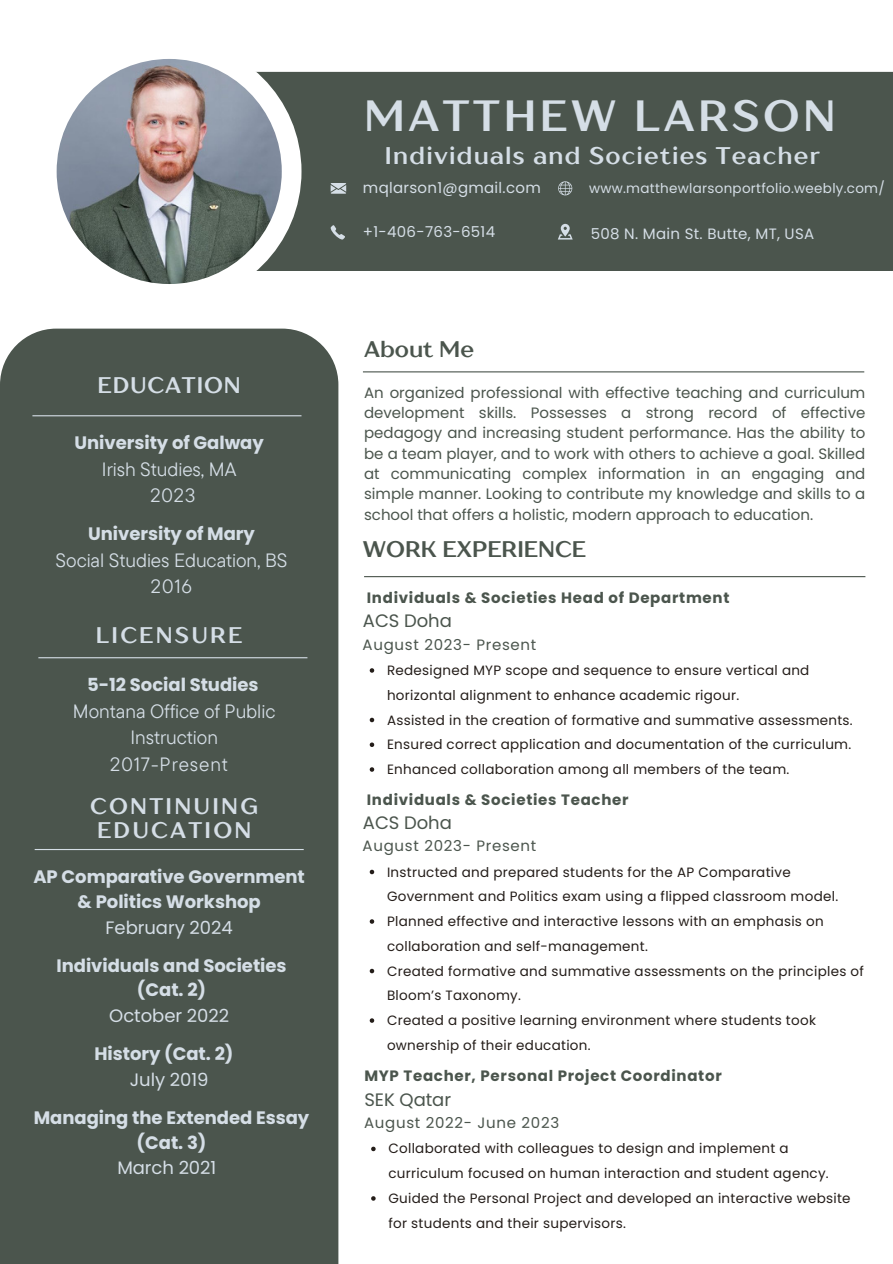
<style>
.page{position:relative;width:893px;height:1264px;background:#fff}
.page>*{position:absolute;margin:0;border:0;box-sizing:border-box;transform-origin:0 0}
.t1{font:700 43.5px "TT Drugs";letter-spacing:.08em;color:#d5dee6}
.t2{font:700 24px "TT Drugs";letter-spacing:.05em;color:#d5dee6}
.t3{font:700 22.5px/24.8px "TT Drugs";letter-spacing:.1em;color:#d5dee6;text-align:center}
.t4{font:700 22.5px "TT Drugs";color:#4b554d}
.t5{font:700 22.5px "TT Drugs";letter-spacing:.035em;color:#d5dee6}
.t6{font:19.2px/25.8px "TT Commons Pro";letter-spacing:-.005em;color:#d5dee6;text-align:center}
.t7{font:19.2px "TT Commons Pro";letter-spacing:.045em;color:#d5dee6}
.t8{font:700 18px/24.8px "Poppins";letter-spacing:-.005em;color:#d5dee6;text-align:center}
.t9{font:18px "Poppins";letter-spacing:-.005em;color:#d5dee6}
.t10{font:18px "Poppins";letter-spacing:-.005em;color:#4b554d}
.t11{font:15px/20.2px "Poppins";letter-spacing:.045em;color:#4b554d;text-align:justify}
.t12{font:700 15px "Poppins";letter-spacing:.045em;color:#4b554d}
.t13{font:15px "Poppins";letter-spacing:.02em;color:#d5dee6}
.t14{font:13.5px/24.8px "Poppins";letter-spacing:.02em;color:#241d19}
.t15{font:13.5px "Poppins";letter-spacing:.02em;color:#d5dee6}
</style>
<div class="page">
<div style="left:0;top:328px;width:338px;height:935px;background:#4b554d"></div>
<div style="left:257px;top:72px;width:635px;height:199px;background:#4b554d"></div>
<div style="left:37px;top:39px;width:264px;height:265px;background:#fff;border-radius:50%"></div>
<img style="left:57px;top:59px;width:225px;height:225px;border-radius:50%">
<svg style="left:330px;top:183px;width:16px;height:11px"></svg>
<svg style="left:330px;top:225px;width:15px;height:14px"></svg>
<svg style="left:557px;top:224px;width:15px;height:15px"></svg>
<svg style="left:558px;top:181px;width:14px;height:14px"></svg>
<hr style="left:32px;top:415px;width:269px;height:1px;background:#d5dee6">
<hr style="left:38px;top:657px;width:269px;height:1px;background:#d5dee6">
<hr style="left:35px;top:849px;width:269px;height:1px;background:#d5dee6">
<hr style="left:364px;top:576px;width:501px;height:1px;background:#4b554d">
<hr style="left:363px;top:371px;width:501px;height:1px;background:#4b554d">
<svg style="left:369px;top:668px;width:5px;height:4px"></svg>
<svg style="left:369px;top:717px;width:5px;height:5px"></svg>
<svg style="left:369px;top:742px;width:5px;height:5px"></svg>
<svg style="left:369px;top:767px;width:5px;height:4px"></svg>
<svg style="left:369px;top:869px;width:5px;height:5px"></svg>
<svg style="left:369px;top:919px;width:5px;height:4px"></svg>
<svg style="left:369px;top:968px;width:5px;height:5px"></svg>
<svg style="left:369px;top:1018px;width:5px;height:4px"></svg>
<svg style="left:371px;top:1146px;width:4px;height:5px"></svg>
<svg style="left:371px;top:1196px;width:4px;height:4px"></svg>
<h4 class="t5" style="left:98px;top:371px;width:145px">EDUCATION</h4>
<p class="t8" style="left:74px;top:431px;width:191px">University of Galway</p>
<h2 class="t6" style="left:102px;top:455px;width:136px">Irish Studies, MA</h2>
<h5 class="t6" style="left:150px;top:482px;width:46px">2023</h5>
<p class="t8" style="left:88px;top:521px;width:168px">University of Mary</p>
<h4 class="t6" style="left:56px;top:546px;width:233px">Social Studies Education, BS</h4>
<h5 class="t6" style="left:151px;top:573px;width:43px">2016</h5>
<p class="t3" style="left:96px;top:622px;width:148px">LICENSURE</p>
<h5 class="t8" style="left:87px;top:672px;width:173px">5-12 Social Studies</h5>
<h4 class="t6" style="left:73px;top:698px;width:204px">Montana Office of Public<br>Instruction</h4>
<h5 class="t7" style="left:110px;top:751px;width:119px">2017-Present</h5>
<p class="t3" style="left:90px;top:793px;width:169px">CONTINUING<br>EDUCATION</p>
<h4 class="t8" style="left:33px;top:864px;width:273px">AP Comparative Government &amp; Politics Workshop</h4>
<h5 class="t9" style="left:106px;top:914px;width:129px">February 2024</h5>
<h3 class="t8" style="left:56px;top:952px;width:231px">Individuals and Societies (Cat. 2)</h3>
<p class="t9" style="left:109px;top:1003px;width:121px">October 2022</p>
<h2 class="t8" style="left:94px;top:1041px;width:140px">History (Cat. 2)</h2>
<h6 class="t9" style="left:130px;top:1066px;width:80px">July 2019</h6>
<h5 class="t8" style="left:34px;top:1105px;width:277px">Managing the Extended Essay (Cat. 3)</h5>
<p class="t9" style="left:117px;top:1154px;width:100px">March 2021</p>
<h1 class="t1" style="left:364px;top:89px;width:473px">MATTHEW LARSON</h1>
<p class="t2" style="left:385px;top:140px;width:436px">Individuals and Societies Teacher</p>
<p class="t15" style="left:589px;top:179px;width:297px">www.matthewlarsonportfolio.weebly.com/</p>
<h3 class="t13" style="left:363px;top:178px;width:179px">mqlarson1@gmail.com</h3>
<p class="t13" style="left:363px;top:222px;width:134px">+1-406-763-6514</p>
<p class="t13" style="left:590px;top:223px;width:225px">508 N. Main St. Butte, MT, USA</p>
<h5 class="t4" style="left:364px;top:335px;width:111px">About Me</h5>
<h5 class="t11" style="left:364px;top:382px;width:503px">An organized professional with effective teaching and curriculum development skills. Possesses a strong record of effective pedagogy and increasing student performance. Has the ability to be a team player, and to work with others to achieve a goal. Skilled at communicating complex information in an engaging and simple manner. Looking to contribute my knowledge and skills to a school that offers a holistic, modern approach to education.</h5>
<h2 class="t4" style="left:363px;top:535px;width:224px">WORK EXPERIENCE</h2>
<h4 class="t12" style="left:367px;top:587px;width:364px">Individuals &amp; Societies Head of Department</h4>
<h5 class="t10" style="left:363px;top:608px;width:90px">ACS Doha</h5>
<h5 class="t11" style="left:362px;top:634px;width:175px">August 2023- Present</h5>
<h2 class="t14" style="left:387px;top:658px;width:424px">Redesigned MYP scope and sequence to ensure vertical and horizontal alignment to enhance academic rigour.</h2>
<h4 class="t14" style="left:387px;top:707px;width:467px">Assisted in the creation of formative and summative assessments.</h4>
<h5 class="t14" style="left:387px;top:732px;width:465px">Ensured correct application and documentation of the curriculum.</h5>
<h4 class="t14" style="left:387px;top:757px;width:404px">Enhanced collaboration among all members of the team.</h4>
<p class="t12" style="left:367px;top:788px;width:263px">Individuals &amp; Societies Teacher</p>
<p class="t10" style="left:363px;top:810px;width:90px">ACS Doha</p>
<p class="t11" style="left:362px;top:835px;width:175px">August 2023- Present</p>
<p class="t14" style="left:387px;top:859px;width:452px">Instructed and prepared students for the AP Comparative<br>Government and Politics exam using a flipped classroom model.</p>
<h6 class="t14" style="left:387px;top:908px;width:438px">Planned effective and interactive lessons with an emphasis on collaboration and self-management.</h6>
<h5 class="t14" style="left:387px;top:958px;width:478px">Created formative and summative assessments on the principles of<br>Bloom’s Taxonomy.</h5>
<p class="t14" style="left:387px;top:1007px;width:430px">Created a positive learning environment where students took ownership of their education.</p>
<p class="t12" style="left:364px;top:1065px;width:359px">MYP Teacher, Personal Project Coordinator</p>
<p class="t10" style="left:364px;top:1086px;width:88px">SEK Qatar</p>
<p class="t11" style="left:364px;top:1112px;width:197px">August 2022- June 2023</p>
<p class="t14" style="left:388px;top:1136px;width:442px">Collaborated with colleagues to design and implement a curriculum focused on human interaction and student agency.</p>
<h6 class="t14" style="left:388px;top:1185px;width:463px">Guided the Personal Project and developed an interactive website for students and their supervisors.</h6>
</div>
